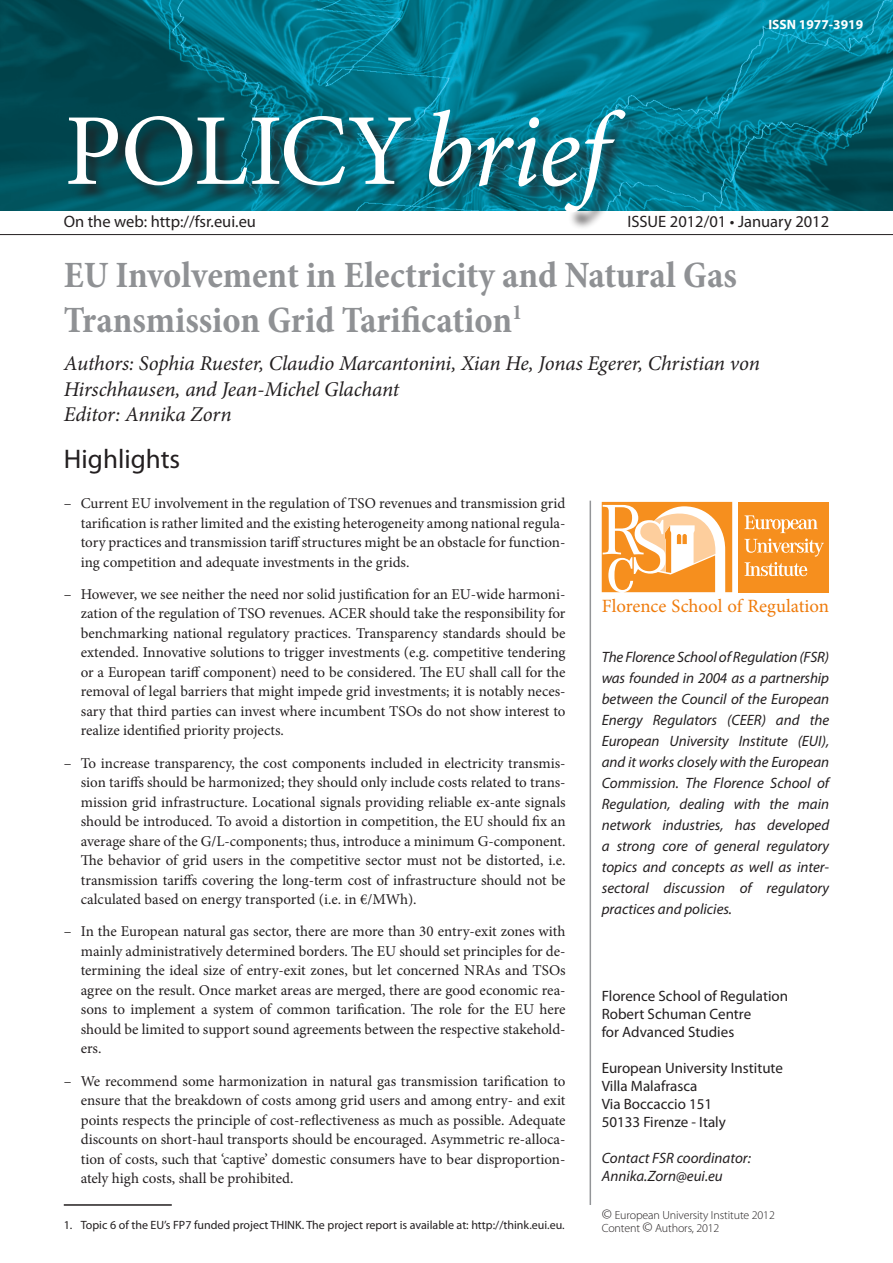
<style>
.page{position:relative;width:893px;height:1263px;background:#fff}
.page>*{position:absolute;margin:0;border:0;box-sizing:border-box;transform-origin:0 0}
.t1{font:102px "Minion Pro";letter-spacing:-.01em;color:#fff}
.Main_Title{font:700 condensed 37.5px/45px "Minion Pro";color:#8f9194}
.t2{font:27px "Myriad Pro";color:#231f20}
.authors-editors{font:italic 21px/25.2px "Minion Pro";letter-spacing:-.01em;color:#231f20}
.Box_title{font:18.75px "Minion Pro";color:#ef7b0b}
.t3{font:16.5px "Myriad Pro";color:#231f20}
.Highlights{font:15px/19.5px "Minion Pro";color:#231f20;text-align:justify}
.t4{font:italic 15px/21px "Myriad Pro";color:#231f20;text-align:justify}
.t5{font:15px/18px "Myriad Pro";color:#231f20}
.Highlights-2{font:700 13.5px "Myriad Pro";color:#fff}
.Footnote{font:12px "Myriad Pro";color:#231f20}
.Box_title-2{font:300 11.85px "Myriad Pro";letter-spacing:-.01em;color:#231f20}
.Box_title-3{font:300 11.7px "Myriad Pro";letter-spacing:-.01em;color:#231f20}
.s1{font-style:italic;font-size:106.2px}
.s2{font-size:14.7px}
</style>
<div class="page">
<hr style="left:64px;top:1204px;width:108px;height:2px;background:#231f20">
<img style="left:0;top:0;width:893px;height:210px">
<div style="left:71px;top:118px;width:358px;height:86px;background:#231f20;opacity:.75"></div>
<div style="left:432px;top:112px;width:212px;height:118px;background:#231f20;opacity:.75"></div>
<hr style="left:0;top:234px;width:893px;height:1px;background:#231f20">
<div style="left:739px;top:502px;width:90px;height:90px;background:#f68f1e"></div>
<svg style="left:602px;top:502px;width:130px;height:90px"></svg>
<svg style="left:744px;top:515px;width:80px;height:61px"></svg>
<hr style="left:590px;top:501px;width:1px;height:704px;background:#939598">
<p class="t1" style="left:64px;top:83px;width:546px">POLICY<span class="s1">brief</span></p>
<p class="Highlights-2" style="left:768px;top:17px;width:96px">ISSN 1977-3919</p>
<p class="t3" style="left:64px;top:213px;width:194px">On the web: http://fsr.eui.eu</p>
<p class="t3" style="left:627px;top:213px;width:203px">ISSUE 2012/01 • January 2012</p>
<p class="Main_Title" style="left:64px;top:252px;width:675px">EU Involvement in Electricity and Natural Gas<br>Transmission Grid Tarification<sup>1</sup></p>
<p class="authors-editors" style="left:64px;top:351px;width:698px">Authors: Sophia Ruester, Claudio Marcantonini, Xian He, Jonas Egerer, Christian von<br>Hirschhausen, and Jean-Michel Glachant</p>
<p class="authors-editors" style="left:64px;top:401px;width:169px">Editor: Annika Zorn</p>
<p class="t2" style="left:64px;top:444px;width:118px">Highlights</p>
<p class="Highlights" style="left:81px;top:494px;width:486px;text-indent:-17px">– Current EU involvement in the regulation of TSO revenues and transmission grid tarification is rather limited and the existing heterogeneity among national regula&shy;tory practices and transmission tariff structures might be an obstacle for function&shy;ing competition and adequate investments in the grids.</p>
<p class="Highlights" style="left:81px;top:584px;width:486px;text-indent:-17px">– However, we see neither the need nor solid justification for an EU-wide harmoni&shy;zation of the regulation of TSO revenues. ACER should take the responsibility for benchmarking national regulatory practices. Transparency standards should be extended. Innovative solutions to trigger investments (e.g. competitive tendering or a European tariff component) need to be considered. The EU shall call for the removal of legal barriers that might impede grid investments; it is notably neces&shy;sary that third parties can invest where incumbent TSOs do not show interest to realize identified priority projects.</p>
<p class="Highlights" style="left:81px;top:753px;width:486px;text-indent:-17px">– To increase transparency, the cost components included in electricity transmis&shy;sion tariffs should be harmonized; they should only include costs related to trans&shy;mission grid infrastructure. Locational signals providing reliable ex-ante signals should be introduced. To avoid a distortion in competition, the EU should fix an average share of the G/L-components; thus, introduce a minimum G-component.<br>The behavior of grid users in the competitive sector must not be distorted, i.e. transmission tariffs covering the long-term cost of infrastructure should not be calculated based on energy transported (i.e. in €/MWh).</p>
<p class="Highlights" style="left:81px;top:922px;width:486px;text-indent:-17px">– In the European natural gas sector, there are more than 30 entry-exit zones with mainly administratively determined borders. The EU should set principles for de&shy;termining the ideal size of entry-exit zones, but let concerned NRAs and TSOs agree on the result. Once market areas are merged, there are good economic rea&shy;sons to implement a system of common tarification. The role for the EU here should be limited to support sound agreements between the respective stakehold&shy;ers.</p>
<p class="Highlights" style="left:81px;top:1071px;width:486px;text-indent:-17px">– We recommend some harmonization in natural gas transmission tarification to ensure that the breakdown of costs among grid users and among entry- and exit points respects the principle of cost-reflectiveness as much as possible. Adequate discounts on short-haul transports should be encouraged. Asymmetric re-alloca&shy;tion of costs, such that ‘captive’ domestic consumers have to bear disproportion&shy;ately high costs, shall be prohibited.</p>
<p class="Footnote" style="left:64px;top:1218px;width:502px">1. Topic 6 of the EU’s FP7 funded project THINK. The project report is available at: http://think.eui.eu.</p>
<p class="Box_title" style="left:602px;top:593px;width:229px">Florence School of Regulation</p>
<p class="t4" style="left:602px;top:647px;width:229px">The Florence School of Regulation (FSR) was founded in 2004 as a partnership between the Council of the European Energy Regulators (CEER) and the European University Institute (EUI), and it works closely with the European Commission. The Florence School of Regulation, dealing with the main network industries, has developed a strong core of general regulatory topics and concepts as well as inter&shy;sectoral discussion of regulatory practices and policies.</p>
<p class="t5" style="left:602px;top:987px;width:188px">Florence School of Regulation</p>
<p class="t5" style="left:602px;top:1005px;width:151px">Robert Schuman Centre for Advanced Studies</p>
<p class="t5" style="left:602px;top:1059px;width:183px">European University Institute</p>
<p class="t5" style="left:602px;top:1077px;width:97px">Villa Malafrasca</p>
<p class="t5" style="left:602px;top:1095px;width:112px">Via Boccaccio 151</p>
<p class="t5" style="left:602px;top:1113px;width:126px">50133 Firenze - Italy</p>
<p class="t4" style="left:602px;top:1148px;width:151px">Contact FSR coordinator:</p>
<p class="t4" style="left:602px;top:1166px;width:123px">Annika.Zorn@eui.eu</p>
<p class="Box_title-3" style="left:602px;top:1208px;width:175px"><span class="s2">©</span> European University Institute 2012</p>
<p class="Box_title-2" style="left:602px;top:1221px;width:119px">Content <span class="s2">©</span> Authors, 2012</p>
</div>
